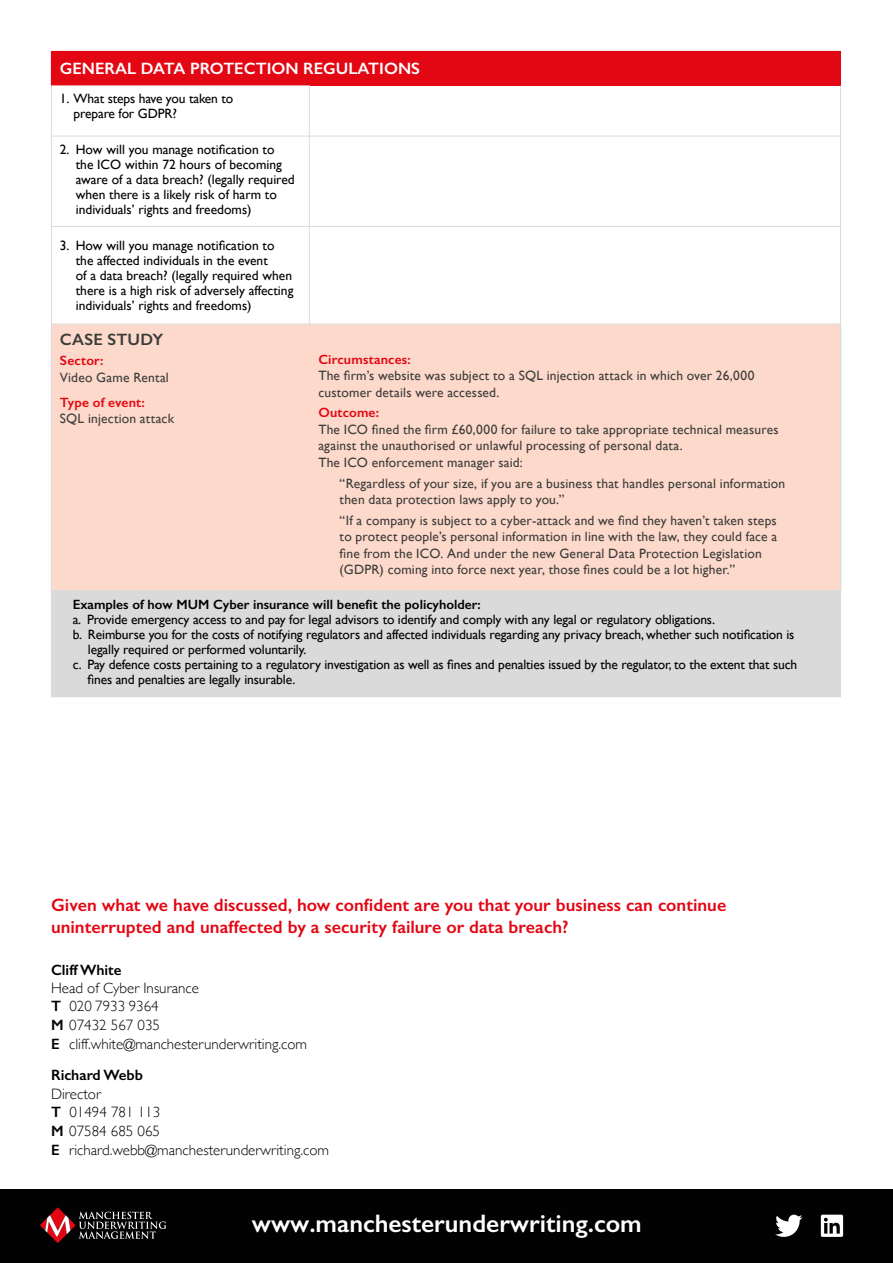
<style>
.page{position:relative;width:893px;height:1263px;background:#fff}
.page>*{position:absolute;margin:0;border:0;box-sizing:border-box;transform-origin:0 0}
.t1{font:600 25.35px "Gill Sans";color:#fff}
.t2{font:600 18px/22.5px "Gill Sans";color:#e30613}
.t3{font:600 16.5px "Gill Sans";color:#fff}
.t4{font:600 16.5px "Gill Sans";letter-spacing:.015em;color:#3c3c3b}
.t5{font:300 15px/18.8px "Gill Sans";color:#000}
.t6{font:600 15px "Gill Sans";color:#000}
.t7{font:13.5px/15px "Gill Sans";letter-spacing:-.01em;color:#000}
.t8{font:13.5px/16.5px "Gill Sans";letter-spacing:.015em;color:#3c3c3b}
.t9{font:600 13.5px "Gill Sans";color:#000}
.t10{font:600 13.5px "Gill Sans";letter-spacing:.015em;color:#e30613}
.s1{font-weight:600}
</style>
<div class="page">
<div style="left:0;top:1189px;width:893px;height:74px;background:#020203"></div>
<svg style="left:40px;top:1207px;width:126px;height:36px"></svg>
<svg style="left:775px;top:1215px;width:27px;height:22px"></svg>
<svg style="left:821px;top:1215px;width:22px;height:22px"></svg>
<div style="left:51px;top:51px;width:789px;height:34px;background:#e30613"></div>
<svg style="left:52px;top:85px;width:257px;height:239px"></svg>
<div style="left:52px;top:325px;width:788px;height:265px;background:#fcd9ca"></div>
<div style="left:51px;top:591px;width:789px;height:107px;background:#dadada"></div>
<hr style="left:51px;top:85px;width:1px;height:51px;background:#dadada">
<hr style="left:51px;top:136px;width:1px;height:90px;background:#dadada">
<hr style="left:51px;top:227px;width:1px;height:97px;background:#dadada">
<hr style="left:840px;top:591px;width:1px;height:106px;background:#dadada">
<hr style="left:309px;top:85px;width:1px;height:51px;background:#dadada">
<hr style="left:840px;top:85px;width:1px;height:51px;background:#dadada">
<hr style="left:309px;top:136px;width:1px;height:90px;background:#dadada">
<hr style="left:840px;top:136px;width:1px;height:90px;background:#dadada">
<hr style="left:309px;top:227px;width:1px;height:97px;background:#dadada">
<hr style="left:840px;top:227px;width:1px;height:97px;background:#dadada">
<hr style="left:51px;top:136px;width:258px;height:1px;background:#dadada">
<hr style="left:309px;top:136px;width:532px;height:1px;background:#dadada">
<hr style="left:51px;top:226px;width:259px;height:1px;background:#dadada">
<hr style="left:310px;top:226px;width:531px;height:1px;background:#dadada">
<hr style="left:51px;top:324px;width:258px;height:1px;background:#dadada">
<hr style="left:51px;top:590px;width:258px;height:1px;background:#dadada">
<hr style="left:309px;top:324px;width:532px;height:1px;background:#dadada">
<hr style="left:309px;top:590px;width:532px;height:1px;background:#dadada">
<hr style="left:309px;top:51px;width:532px;height:1px;background:#e30613">
<hr style="left:840px;top:52px;width:1px;height:33px;background:#e30613">
<hr style="left:51px;top:324px;width:1px;height:266px;background:#dadada">
<hr style="left:840px;top:324px;width:1px;height:266px;background:#dadada">
<hr style="left:51px;top:697px;width:258px;height:1px;background:#fff">
<hr style="left:309px;top:697px;width:532px;height:1px;background:#fff">
<p class="t3" style="left:60px;top:59px;width:362px">GENERAL DATA PROTECTION REGULATIONS</p>
<p class="t7" style="left:74px;top:91px;width:161px;text-indent:-14px">1. What steps have you taken to prepare for GDPR?</p>
<p class="t7" style="left:76px;top:142px;width:220px;text-indent:-16px">2. How will you manage notification to the ICO within 72 hours of becoming aware of a data breach? (legally required when there is a likely risk of harm to individuals’ rights and freedoms)</p>
<p class="t7" style="left:76px;top:238px;width:219px;text-indent:-16px">3. How will you manage notification to the affected individuals in the event<br>of a data breach? (legally required when there is a high risk of adversely affecting individuals’ rights and freedoms)</p>
<p class="t4" style="left:60px;top:329px;width:105px">CASE STUDY</p>
<p class="t10" style="left:60px;top:353px;width:45px">Sector:</p>
<p class="t8" style="left:60px;top:369px;width:111px">Video Game Rental</p>
<p class="t10" style="left:60px;top:394px;width:87px">Type of event:</p>
<p class="t8" style="left:60px;top:410px;width:116px">SQL injection attack</p>
<p class="t10" style="left:318px;top:351px;width:94px">Circumstances:</p>
<p class="t8" style="left:318px;top:367px;width:438px">The firm’s website was subject to a SQL injection attack in which over 26,000 customer details were accessed.</p>
<p class="t10" style="left:318px;top:405px;width:62px">Outcome:</p>
<p class="t8" style="left:318px;top:421px;width:462px">The ICO fined the firm £60,000 for failure to take appropriate technical measures against the unauthorised or unlawful processing of personal data.<br>The ICO enforcement manager said:</p>
<p class="t8" style="left:340px;top:475px;width:447px">“Regardless of your size, if you are a business that handles personal information then data protection laws apply to you.”</p>
<p class="t8" style="left:340px;top:512px;width:439px">“If a company is subject to a cyber-attack and we find they haven’t taken steps to protect people’s personal information in line with the law, they could face a fine from the ICO. And under the new General Data Protection Legislation (GDPR) coming into force next year, those fines could be a lot higher.”</p>
<p class="t9" style="left:73px;top:596px;width:410px">Examples of how MUM Cyber insurance will benefit the policyholder:</p>
<p class="t7" style="left:73px;top:612px;width:644px">a. Provide emergency access to and pay for legal advisors to identify and comply with any legal or regulatory obligations.</p>
<p class="t7" style="left:73px;top:627px;width:723px">b. Reimburse you for the costs of notifying regulators and affected individuals regarding any privacy breach, whether such notification is</p>
<p class="t7" style="left:88px;top:642px;width:220px">legally required or performed voluntarily.</p>
<p class="t7" style="left:73px;top:657px;width:726px">c. Pay defence costs pertaining to a regulatory investigation as well as fines and penalties issued by the regulator, to the extent that such</p>
<p class="t7" style="left:87px;top:672px;width:209px">fines and penalties are legally insurable.</p>
<h2 class="t2" style="left:51px;top:893px;width:677px">Given what we have discussed, how confident are you that your business can continue uninterrupted and unaffected by a security failure or data breach?</h2>
<p class="t6" style="left:51px;top:960px;width:72px">Cliff White</p>
<p class="t5" style="left:51px;top:978px;width:258px">Head of Cyber Insurance<br><span class="s1">T</span> 020 7933 9364<br><span class="s1">M</span> 07432 567 035<br><span class="s1">E</span> cliff.white@manchesterunderwriting.com</p>
<p class="t6" style="left:51px;top:1066px;width:93px">Richard Webb</p>
<p class="t5" style="left:51px;top:1083px;width:279px">Director<br><span class="s1">T</span> 01494 781 113<br><span class="s1">M</span> 07584 685 065<br><span class="s1">E</span> richard.webb@manchesterunderwriting.com</p>
<h1 class="t1" style="left:252px;top:1208px;width:391px">www.manchesterunderwriting.com</h1>
</div>
